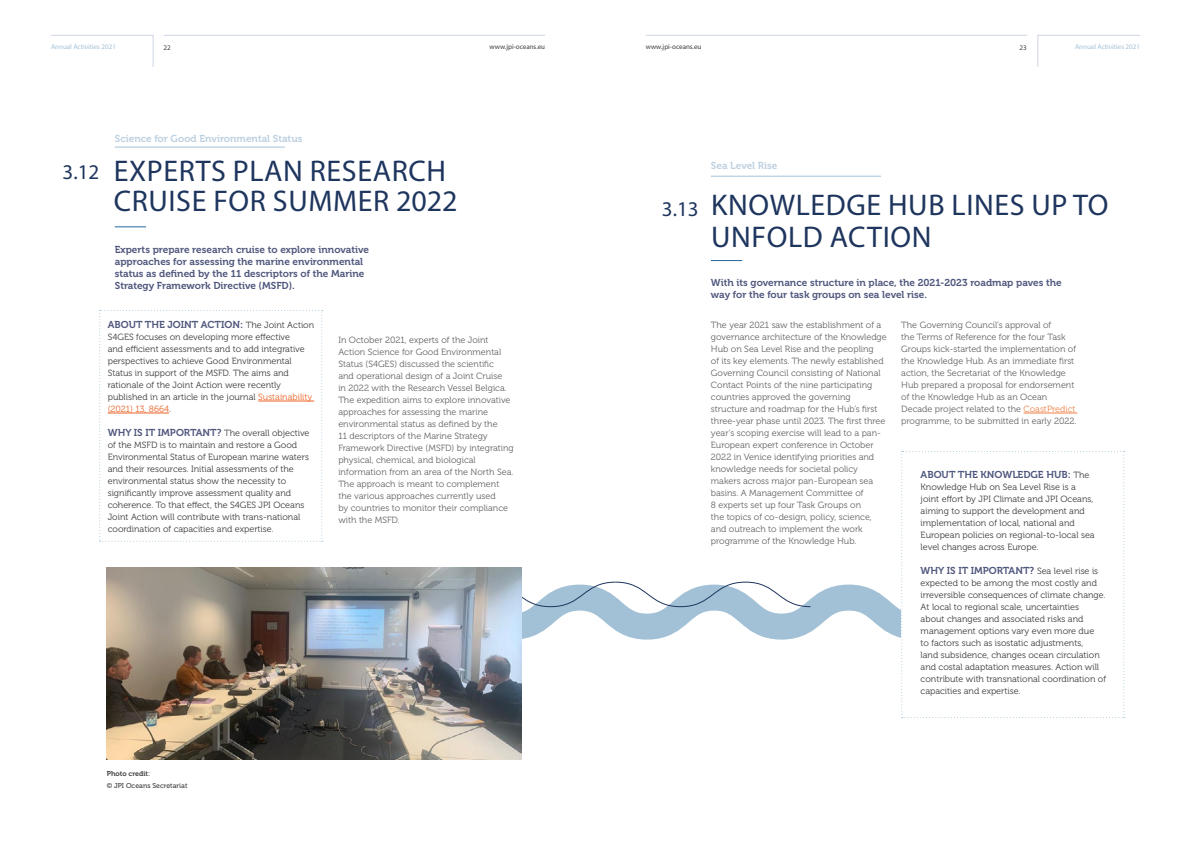
<style>
.page{position:relative;width:1191px;height:842px;background:#fff}
.page>*{position:absolute;margin:0;border:0;box-sizing:border-box;transform-origin:0 0}
.t1{font:30px/30px "Myriad Pro";letter-spacing:.02em;color:#1e355e}
.t2{font:21px "Myriad Pro";color:#1e355e}
.t3{font:10px/12px "Museo 700";color:#50577d}
.t4{font:10px "Museo 700";color:#bcd0e0}
.t5{font:9px/12px "Museo 300";color:#646363}
.t6{font:9px/12px "Museo 300";color:#3c3c3b}
.t7{font:7px "Myriad Pro";color:#a3c1d6}
.t8{font:7px "Myriad Pro";color:#3c3c3b}
.t9{font:7px "Museo 500";color:#3c3c3b}
.t10{font:7px "Museo 700";color:#3c3c3b}
.s1{font-family:"Museo 300";font-size:9px;color:#3c3c3b}
.s2{color:#ec6225}
.s3{font-family:"Museo 700";font-size:10px;color:#50577d}
.s4{font-family:"Museo 500"}
.s5{color:#f08046}
</style>
<div class="page">
<svg style="left:51px;top:35px;width:103px;height:32px"></svg>
<svg style="left:1037px;top:35px;width:103px;height:32px"></svg>
<hr style="left:164px;top:35px;width:381px;height:1px;background:#cfd5e6">
<hr style="left:646px;top:35px;width:381px;height:1px;background:#cfd5e6">
<svg style="left:521px;top:572px;width:380px;height:81px"></svg>
<svg style="left:521px;top:581px;width:290px;height:27px"></svg>
<hr style="left:115px;top:226px;width:31px;height:1px;background:#23689c">
<svg style="left:99px;top:310px;width:224px;height:232px"></svg>
<hr style="left:258px;top:401px;width:56px;height:1px;background:#ec6225">
<hr style="left:108px;top:413px;width:61px;height:1px;background:#ec6225">
<img style="left:107px;top:568px;width:414px;height:191px">
<hr style="left:115px;top:147px;width:170px;height:1px;background:#a3c1d6">
<hr style="left:1023px;top:413px;width:54px;height:1px;background:#f08046">
<hr style="left:711px;top:260px;width:31px;height:1px;background:#23689c">
<hr style="left:711px;top:176px;width:170px;height:1px;background:#a3c1d6">
<svg style="left:901px;top:451px;width:223px;height:267px"></svg>
<p class="t7" style="left:51px;top:43px;width:66px">Annual Activities 2021</p>
<p class="t8" style="left:164px;top:43px;width:9px">22</p>
<p class="t8" style="left:489px;top:43px;width:57px">www.jpi-oceans.eu</p>
<p class="t8" style="left:646px;top:43px;width:57px">www.jpi-oceans.eu</p>
<p class="t8" style="left:1019px;top:43px;width:9px">23</p>
<p class="t7" style="left:1075px;top:43px;width:66px">Annual Activities 2021</p>
<h2 class="t2" style="left:63px;top:159px;width:38px">3.12</h2>
<p class="t4" style="left:115px;top:133px;width:189px">Science for Good Environmental Status</p>
<h1 class="t1" style="left:114px;top:155px;width:345px">EXPERTS PLAN RESEARCH<br>CRUISE FOR SUMMER 2022</h1>
<p class="t3" style="left:115px;top:244px;width:256px">Experts prepare research cruise to explore innovative approaches for assessing the marine environmental status as defined by the 11 descriptors of the Marine Strategy Framework Directive (MSFD).</p>
<p class="t3" style="left:108px;top:319px;width:208px">ABOUT THE JOINT ACTION: <span class="s1">The Joint Action</span></p>
<p class="t6" style="left:108px;top:331px;width:206px">S4GES focuses on developing more effective<br>and efficient assessments and to add integrative perspectives to achieve Good Environmental Status in support of the MSFD. The aims and rationale of the Joint Action were recently published in an article in the journal <span class="s2">Sustainability (2021) 13, 8664</span>.</p>
<p class="t6" style="left:108px;top:427px;width:203px"><span class="s3">WHY IS IT IMPORTANT?</span> The overall objective of the MSFD is to maintain and restore a Good Environmental Status of European marine waters and their resources. Initial assessments of the environmental status show the necessity to significantly improve assessment quality and coherence. To that effect, the S4GES JPI Oceans Joint Action will contribute with trans-national coordination of capacities and expertise.</p>
<p class="t5" style="left:338px;top:334px;width:177px">In October 2021, experts of the Joint Action Science for Good Environmental Status (S4GES) discussed the scientific<br>and operational design of a Joint Cruise<br>in 2022 with the Research Vessel Belgica.<br>The expedition aims to explore innovative approaches for assessing the marine environmental status as defined by the<br>11 descriptors of the Marine Strategy Framework Directive (MSFD) by integrating physical, chemical, and biological information from an area of the North Sea.<br>The approach is meant to complement the various approaches currently used<br>by countries to monitor their compliance with the MSFD.</p>
<p class="t10" style="left:107px;top:770px;width:45px">Photo credit<span class="s4">:</span></p>
<p class="t9" style="left:107px;top:782px;width:82px">© JPI Oceans Secretariat</p>
<h2 class="t2" style="left:662px;top:196px;width:38px">3.13</h2>
<p class="t4" style="left:711px;top:160px;width:68px">Sea Level Rise</p>
<h1 class="t1" style="left:711px;top:189px;width:399px;line-height:32px">KNOWLEDGE HUB LINES UP TO<br>UNFOLD ACTION</h1>
<p class="t3" style="left:711px;top:277px;width:352px">With its governance structure in place, the 2021-2023 roadmap paves the way for the four task groups on sea level rise.</p>
<p class="t5" style="left:711px;top:319px;width:177px">The year 2021 saw the establishment of a governance architecture of the Knowledge Hub on Sea Level Rise and the peopling<br>of its key elements. The newly established Governing Council consisting of National Contact Points of the nine participating countries approved the governing structure and roadmap for the Hub’s first three-year phase until 2023. The first three year’s scoping exercise will lead to a pan-European expert conference in October 2022 in Venice identifying priorities and knowledge needs for societal policy makers across major pan-European sea basins. A Management Committee of<br>8 experts set up four Task Groups on<br>the topics of co-design, policy, science, and outreach to implement the work programme of the Knowledge Hub.</p>
<p class="t5" style="left:901px;top:319px;width:177px">The Governing Council’s approval of<br>the Terms of Reference for the four Task Groups kick-started the implementation of the Knowledge Hub. As an immediate first action, the Secretariat of the Knowledge Hub prepared a proposal for endorsement of the Knowledge Hub as an Ocean Decade project related to the <span class="s5">CoastPredict </span>programme, to be submitted in early 2022.</p>
<p class="t3" style="left:920px;top:469px;width:170px">ABOUT THE KNOWLEDGE HUB: <span class="s1">The</span></p>
<p class="t6" style="left:920px;top:481px;width:175px">Knowledge Hub on Sea Level Rise is a joint effort by JPI Climate and JPI Oceans, aiming to support the development and implementation of local, national and European policies on regional-to-local sea level changes across Europe.</p>
<p class="t3" style="left:920px;top:565px;width:179px">WHY IS IT IMPORTANT? <span class="s1">Sea level rise is</span></p>
<p class="t6" style="left:920px;top:577px;width:187px">expected to be among the most costly and irreversible consequences of climate change.<br>At local to regional scale, uncertainties<br>about changes and associated risks and management options vary even more due<br>to factors such as isostatic adjustments,<br>land subsidence, changes ocean circulation and costal adaptation measures. Action will contribute with transnational coordination of capacities and expertise.</p>
</div>
